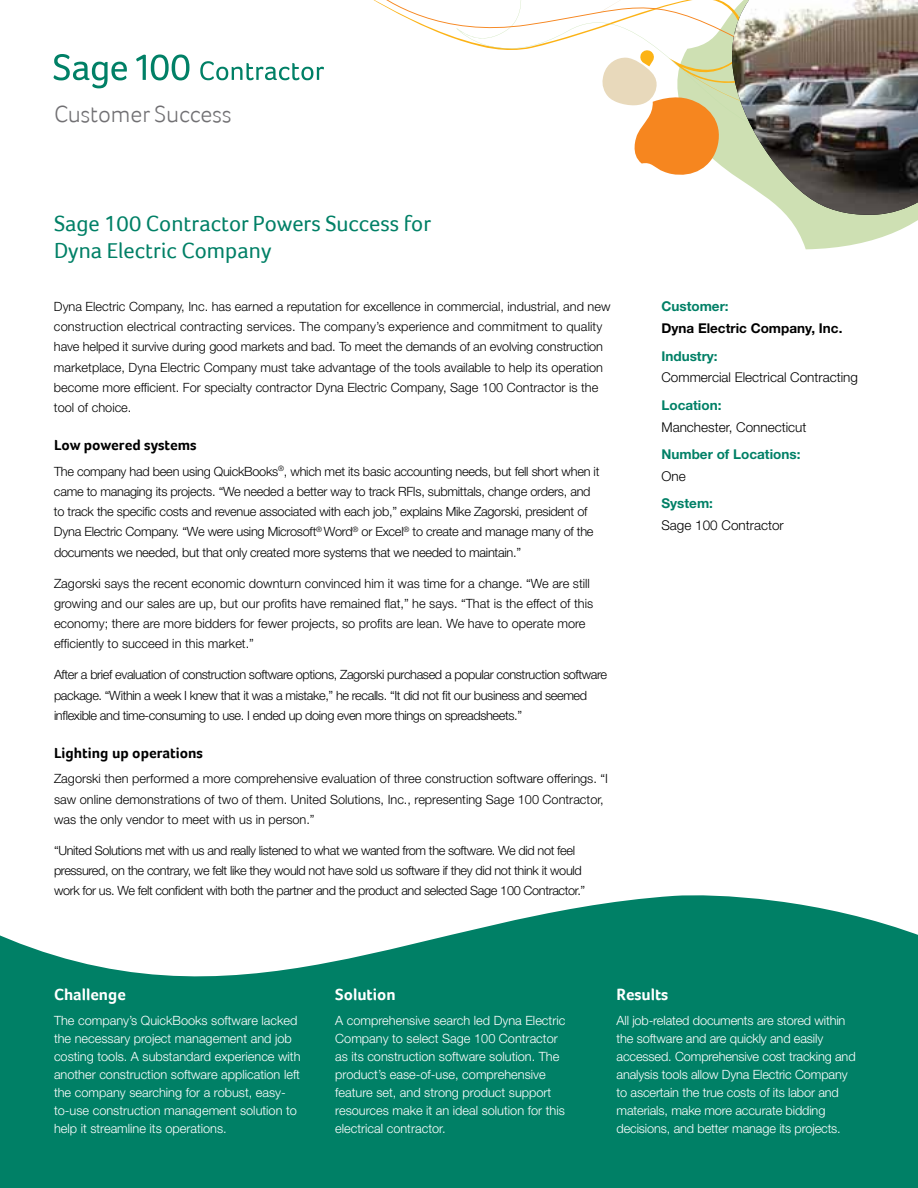
<style>
.page{position:relative;width:918px;height:1188px;background:#fff}
.page>*{position:absolute;margin:0;border:0;box-sizing:border-box;transform-origin:0 0}
.t1{font:300 24px "Foco";color:#717073}
.t2{font:22.5px/27px "Foco";color:#008066}
.t3{font:700 16.5px "Foco";color:#fff}
.t4{font:700 15px "Foco";color:#000}
.t5{font:300 13.5px "Helvetica Neue";color:#000}
.t6{font:700 13.5px "Helvetica Neue";color:#008066}
.t7{font:700 13.5px "Helvetica Neue";color:#000}
.t8{font:300 12.75px/20.2px "Helvetica Neue";color:#000}
.t9{font:300 12.75px/20.2px "Helvetica Neue";letter-spacing:-.02em;color:#000}
.t10{font:300 12.75px/18px "Helvetica Neue";color:#fff}
</style>
<div class="page">
<svg style="left:0;top:895px;width:918px;height:293px;background:#23917b"></svg>
<svg style="left:54px;top:54px;width:73px;height:34px"></svg>
<svg style="left:136px;top:54px;width:53px;height:26px"></svg>
<svg style="left:200px;top:61px;width:124px;height:19px"></svg>
<svg style="left:791px;top:221px;width:125px;height:28px;fill:#cee0b3"></svg>
<svg style="left:373px;top:0;width:227px;height:50px"></svg>
<svg style="left:600px;top:0;width:318px;height:221px"></svg>
<img style="left:725px;top:0;width:193px;height:219px">
<h1 class="t1" style="left:54px;top:100px;width:179px">Customer Success</h1>
<h2 class="t2" style="left:54px;top:209px;width:379px">Sage 100 Contractor Powers Success for<br>Dyna Electric Company</h2>
<p class="t8" style="left:54px;top:296px;width:558px">Dyna Electric Company, Inc. has earned a reputation for excellence in commercial, industrial, and new construction electrical contracting services. The company’s experience and commitment to quality have helped it survive during good markets and bad. To meet the demands of an evolving construction marketplace, Dyna Electric Company must take advantage of the tools available to help its operation become more efficient. For specialty contractor Dyna Electric Company, Sage 100 Contractor is the tool of choice.</p>
<p class="t4" style="left:54px;top:436px;width:144px">Low powered systems</p>
<p class="t9" style="left:54px;top:461px;width:547px">The company had been using QuickBooks<sup>®</sup>, which met its basic accounting needs, but fell short when it came to managing its projects. “We needed a better way to track RFIs, submittals, change orders, and to track the specific costs and revenue associated with each job,” explains Mike Zagorski, president of Dyna Electric Company. “We were using Microsoft<sup>®</sup> Word<sup>®</sup> or Excel<sup>®</sup> to create and manage many of the documents we needed, but that only created more systems that we needed to maintain.”</p>
<p class="t8" style="left:54px;top:573px;width:541px">Zagorski says the recent economic downturn convinced him it was time for a change. “We are still growing and our sales are up, but our profits have remained flat,” he says. “That is the effect of this economy; there are more bidders for fewer projects, so profits are lean. We have to operate more efficiently to succeed in this market.”</p>
<p class="t9" style="left:54px;top:664px;width:555px">After a brief evaluation of construction software options, Zagorski purchased a popular construction software package. “Within a week I knew that it was a mistake,” he recalls. “It did not fit our business and seemed inflexible and time-consuming to use. I ended up doing even more things on spreadsheets.”</p>
<p class="t4" style="left:54px;top:744px;width:151px">Lighting up operations</p>
<p class="t8" style="left:54px;top:768px;width:556px">Zagorski then performed a more comprehensive evaluation of three construction software offerings. “I saw online demonstrations of two of them. United Solutions, Inc., representing Sage 100 Contractor, was the only vendor to meet with us in person.”</p>
<p class="t9" style="left:54px;top:840px;width:533px">“United Solutions met with us and really listened to what we wanted from the software. We did not feel pressured, on the contrary, we felt like they would not have sold us software if they did not think it would work for us. We felt confident with both the partner and the product and selected Sage 100 Contractor.”</p>
<p class="t6" style="left:661px;top:298px;width:69px">Customer:</p>
<p class="t7" style="left:661px;top:320px;width:182px">Dyna Electric Company, Inc.</p>
<p class="t6" style="left:661px;top:347px;width:58px">Industry:</p>
<p class="t5" style="left:661px;top:369px;width:198px">Commercial Electrical Contracting</p>
<p class="t6" style="left:661px;top:397px;width:61px">Location:</p>
<p class="t5" style="left:661px;top:419px;width:147px">Manchester, Connecticut</p>
<p class="t6" style="left:661px;top:446px;width:140px">Number of Locations:</p>
<p class="t5" style="left:661px;top:468px;width:26px">One</p>
<p class="t6" style="left:661px;top:495px;width:53px">System:</p>
<p class="t5" style="left:661px;top:517px;width:124px">Sage 100 Contractor</p>
<p class="t3" style="left:54px;top:985px;width:73px">Challenge</p>
<p class="t10" style="left:54px;top:1011px;width:248px">The company’s QuickBooks software lacked the necessary project management and job costing tools. A substandard experience with another construction software application left the company searching for a robust, easy&shy;to-use construction management solution to help it streamline its operations.</p>
<p class="t3" style="left:335px;top:985px;width:62px">Solution</p>
<p class="t10" style="left:335px;top:1011px;width:232px">A comprehensive search led Dyna Electric Company to select Sage 100 Contractor as its construction software solution. The product’s ease-of-use, comprehensive feature set, and strong product support resources make it an ideal solution for this electrical contractor.</p>
<p class="t3" style="left:617px;top:985px;width:53px">Results</p>
<p class="t10" style="left:617px;top:1011px;width:241px">All job-related documents are stored within the software and are quickly and easily accessed. Comprehensive cost tracking and analysis tools allow Dyna Electric Company to ascertain the true costs of its labor and materials, make more accurate bidding decisions, and better manage its projects.</p>
</div>
